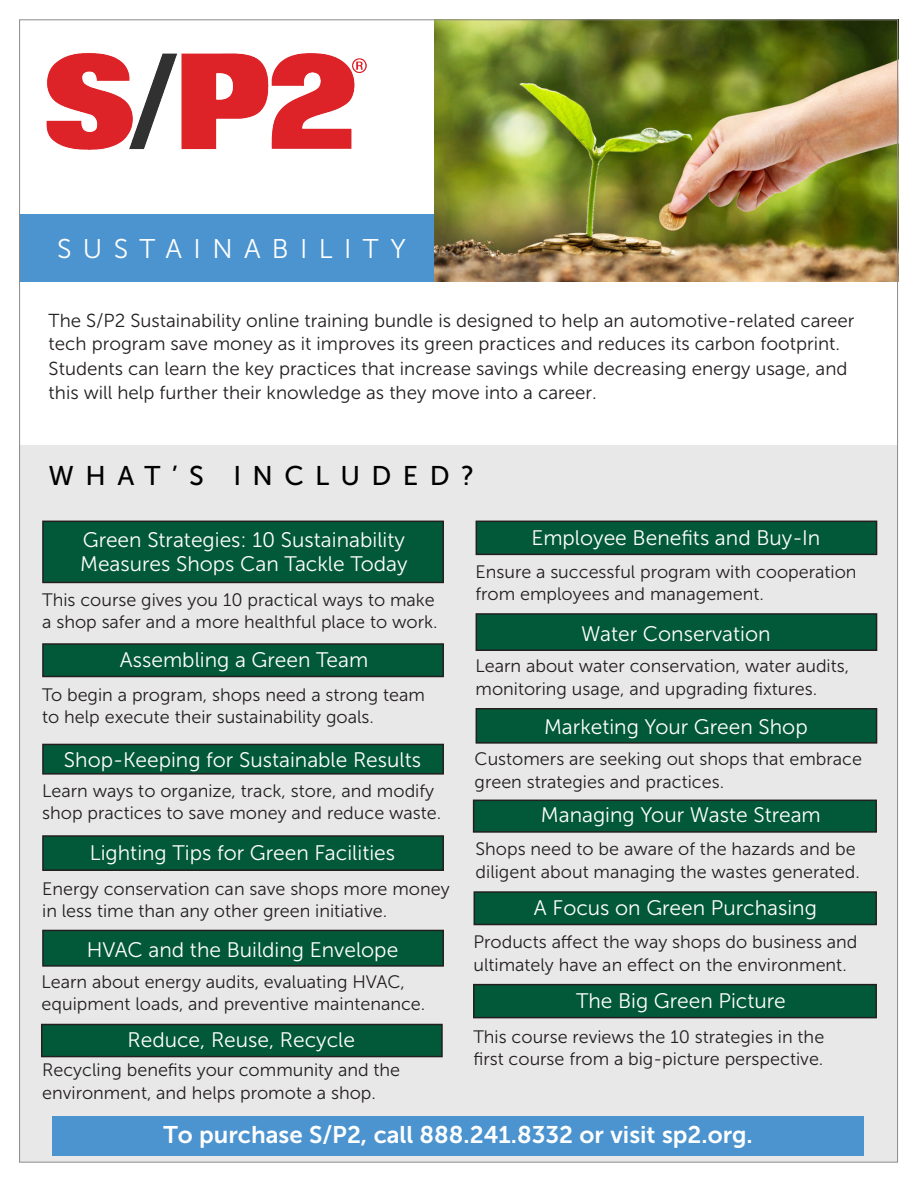
<style>
.page{position:relative;width:918px;height:1188px;background:#fff}
.page>*{position:absolute;margin:0;border:0;box-sizing:border-box;transform-origin:0 0}
.t1{font:27px "Museo Sans 500";letter-spacing:.42em;color:#000}
.t2{font:27px "Museo Sans 300";letter-spacing:.42em;color:#fff}
.t3{font:24px "Museo Sans 700";color:#fff}
.t4{font:21px "Museo Sans 300";color:#fff}
.t5{font:18.75px/22.8px "Museo Sans 300";color:#231f20}
.t6{font:18px/22.5px "Museo Sans 300";color:#231f20}
</style>
<div class="page">
<div style="left:19px;top:445px;width:878px;height:717px;background:#e9e8e8"></div>
<div style="left:19px;top:214px;width:860px;height:68px;background:#4c94cf"></div>
<img style="left:46px;top:53px;width:321px;height:97px">
<div style="left:43px;top:744px;width:400px;height:30px;background:#025939"></div>
<div style="left:42px;top:744px;width:402px;height:31px;border:2px solid #231f20"></div>
<div style="left:43px;top:521px;width:400px;height:61px;background:#025939"></div>
<div style="left:42px;top:521px;width:402px;height:62px;border:2px solid #231f20"></div>
<div style="left:52px;top:1116px;width:812px;height:40px;background:#4c94cf"></div>
<div style="left:43px;top:644px;width:400px;height:32px;background:#025939"></div>
<div style="left:42px;top:643px;width:402px;height:34px;border:2px solid #231f20"></div>
<div style="left:474px;top:892px;width:402px;height:33px;background:#025939"></div>
<div style="left:474px;top:891px;width:403px;height:34px;border:2px solid #231f20"></div>
<div style="left:474px;top:985px;width:402px;height:33px;background:#025939"></div>
<div style="left:473px;top:984px;width:404px;height:34px;border:2px solid #231f20"></div>
<div style="left:474px;top:800px;width:402px;height:32px;background:#025939"></div>
<div style="left:473px;top:800px;width:404px;height:33px;border:2px solid #231f20"></div>
<div style="left:43px;top:836px;width:400px;height:34px;background:#025939"></div>
<div style="left:42px;top:835px;width:402px;height:36px;border:2px solid #231f20"></div>
<div style="left:43px;top:930px;width:400px;height:36px;background:#025939"></div>
<div style="left:42px;top:930px;width:402px;height:37px;border:2px solid #231f20"></div>
<div style="left:42px;top:1024px;width:400px;height:33px;background:#025939"></div>
<div style="left:41px;top:1024px;width:402px;height:33px;border:2px solid #231f20"></div>
<div style="left:476px;top:521px;width:401px;height:33px;background:#025939"></div>
<div style="left:476px;top:521px;width:401px;height:34px;border:2px solid #231f20"></div>
<div style="left:476px;top:614px;width:401px;height:36px;background:#025939"></div>
<div style="left:476px;top:613px;width:401px;height:38px;border:2px solid #231f20"></div>
<div style="left:476px;top:709px;width:401px;height:34px;background:#025939"></div>
<div style="left:476px;top:708px;width:401px;height:36px;border:2px solid #231f20"></div>
<img style="left:434px;top:20px;width:465px;height:262px">
<p class="t2" style="left:57px;top:234px;width:351px">SUSTAINABILITY</p>
<p class="t5" style="left:49px;top:310px;width:807px">The S/P2 Sustainability online training bundle is designed to help an automotive-related career tech program save money as it improves its green practices and reduces its carbon footprint.</p>
<p class="t5" style="left:49px;top:357px;width:800px;line-height:24px">Students can learn the key practices that increase savings while decreasing energy usage, and this will help further their knowledge as they move into a career.</p>
<p class="t1" style="left:49px;top:461px;width:427px">WHAT’S INCLUDED?</p>
<p class="t4" style="left:83px;top:529px;width:324px">Green Strategies: 10 Sustainability</p>
<p class="t4" style="left:80px;top:553px;width:329px">Measures Shops Can Tackle Today</p>
<p class="t6" style="left:42px;top:588px;width:397px">This course gives you 10 practical ways to make a shop safer and a more healthful place to work.</p>
<p class="t4" style="left:120px;top:649px;width:250px">Assembling a Green Team</p>
<p class="t6" style="left:42px;top:683px;width:384px">To begin a program, shops need a strong team to help execute their sustainability goals.</p>
<p class="t4" style="left:64px;top:748px;width:359px">Shop-Keeping for Sustainable Results</p>
<p class="t6" style="left:42px;top:780px;width:401px">Learn ways to organize, track, store, and modify shop practices to save money and reduce waste.</p>
<p class="t4" style="left:90px;top:841px;width:307px">Lighting Tips for Green Facilities</p>
<p class="t6" style="left:42px;top:878px;width:409px">Energy conservation can save shops more money in less time than any other green initiative.</p>
<p class="t4" style="left:87px;top:939px;width:313px">HVAC and the Building Envelope</p>
<p class="t6" style="left:42px;top:970px;width:385px">Learn about energy audits, evaluating HVAC, equipment loads, and preventive maintenance.</p>
<p class="t4" style="left:128px;top:1028px;width:229px">Reduce, Reuse, Recycle</p>
<p class="t6" style="left:42px;top:1059px;width:360px">Recycling benefits your community and the environment, and helps promote a shop.</p>
<p class="t4" style="left:531px;top:527px;width:291px">Employee Benefits and Buy-In</p>
<p class="t6" style="left:476px;top:561px;width:383px">Ensure a successful program with cooperation from employees and management.</p>
<p class="t4" style="left:581px;top:622px;width:191px">Water Conservation</p>
<p class="t6" style="left:476px;top:655px;width:375px">Learn about water conservation, water audits, monitoring usage, and upgrading fixtures.</p>
<p class="t4" style="left:544px;top:715px;width:265px">Marketing Your Green Shop</p>
<p class="t6" style="left:475px;top:748px;width:389px">Customers are seeking out shops that embrace green strategies and practices.</p>
<p class="t4" style="left:541px;top:803px;width:282px">Managing Your Waste Stream</p>
<p class="t6" style="left:476px;top:838px;width:386px">Shops need to be aware of the hazards and be diligent about managing the wastes generated.</p>
<p class="t4" style="left:534px;top:896px;width:285px">A Focus on Green Purchasing</p>
<p class="t6" style="left:474px;top:931px;width:386px">Products affect the way shops do business and ultimately have an effect on the environment.</p>
<p class="t4" style="left:576px;top:989px;width:211px">The Big Green Picture</p>
<p class="t6" style="left:473px;top:1025px;width:352px">This course reviews the 10 strategies in the first course from a big-picture perspective.</p>
<p class="t3" style="left:163px;top:1121px;width:591px">To purchase S/P2, call 888.241.8332 or visit sp2.org.</p>
</div>
